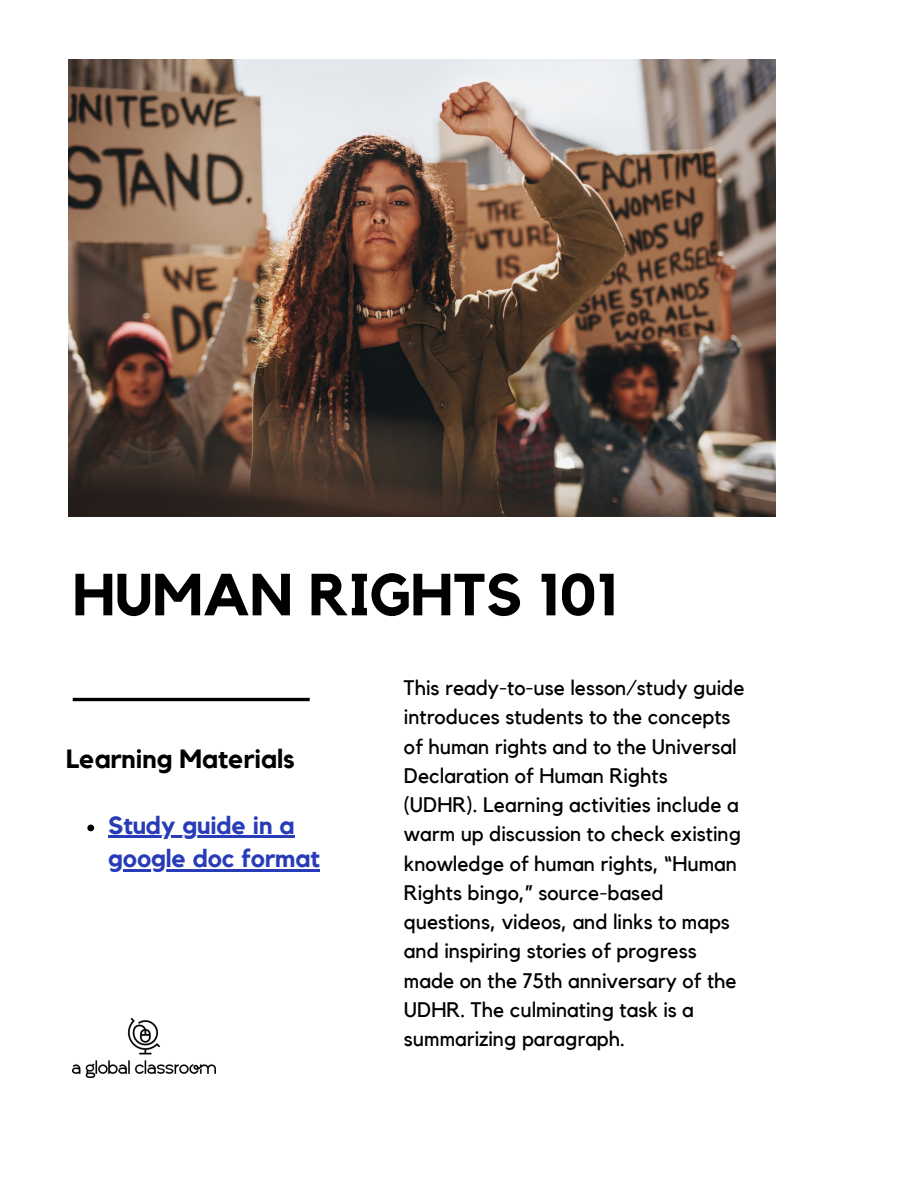
<style>
.page{position:relative;width:918px;height:1188px;background:#fff}
.page>*{position:absolute;margin:0;border:0;box-sizing:border-box;transform-origin:0 0}
.t1{font:700 58.65px "Kollektif";color:#000}
.t2{font:700 26.25px "Kollektif";color:#000}
.t3{font:700 24.75px "Kollektif";color:#283cb7}
.t4{font:21px/29.2px "Kollektif";color:#000}
</style>
<div class="page">
<hr style="left:73px;top:698px;width:237px;height:3px;background:#000">
<svg style="left:87px;top:825px;width:7px;height:6px"></svg>
<hr style="left:108px;top:836px;width:187px;height:2px;background:#283cb7">
<hr style="left:108px;top:870px;width:212px;height:2px;background:#283cb7">
<img style="left:68px;top:59px;width:708px;height:458px">
<img style="left:73px;top:1018px;width:143px;height:60px">
<h1 class="t1" style="left:73px;top:568px;width:547px">HUMAN RIGHTS 101</h1>
<h2 class="t2" style="left:66px;top:747px;width:230px">Learning Materials</h2>
<p class="t3" style="left:108px;top:814px;width:188px">Study guide in a</p>
<p class="t3" style="left:108px;top:847px;width:213px">google doc format</p>
<p class="t4" style="left:404px;top:674px;width:342px">This ready-to-use lesson/study guide introduces students to the concepts of human rights and to the Universal Declaration of Human Rights (UDHR). Learning activities include a warm up discussion to check existing knowledge of human rights, “Human Rights bingo,” source-based questions, videos, and links to maps and inspiring stories of progress made on the 75th anniversary of the UDHR. The culminating task is a summarizing paragraph.</p>
</div>
